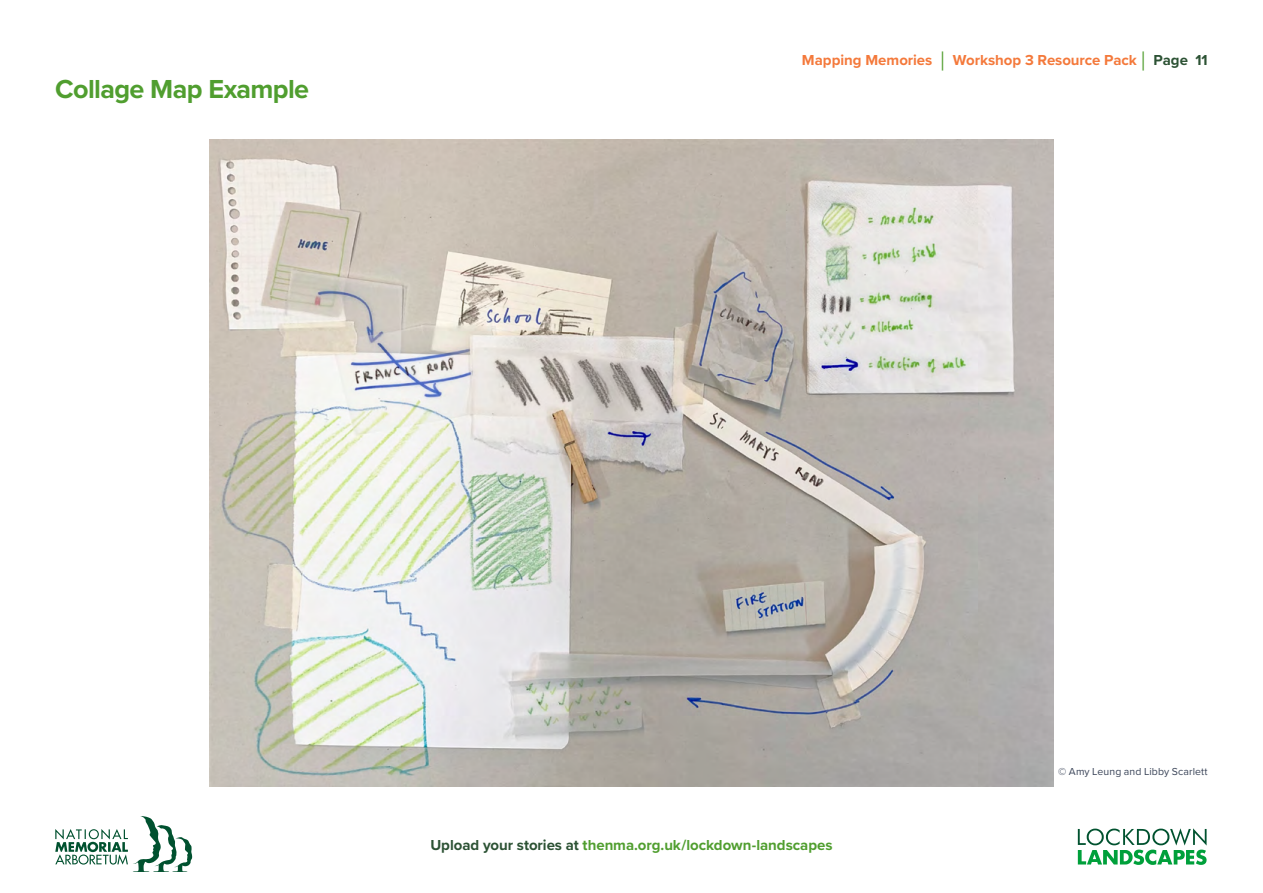
<style>
.page{position:relative;width:1263px;height:893px;background:#fff}
.page>*{position:absolute;margin:0;border:0;box-sizing:border-box;transform-origin:0 0}
.t1{font:700 27px "Proxima Nova";letter-spacing:-.025em;color:#509e2f}
.t2{font:700 15px "Proxima Nova";color:#509e2f}
.t3{font:700 15px "Proxima Nova";color:#f4793b}
.t4{font:10.5px "Proxima Nova";letter-spacing:.01em;color:#3b4559}
.s1{font-weight:300;font-size:27px;color:#509e2f}
.s2{color:#2c5234}
</style>
<div class="page">
<img style="left:210px;top:140px;width:843px;height:647px">
<svg style="left:1078px;top:828px;width:128px;height:37px"></svg>
<svg style="left:55px;top:816px;width:137px;height:56px"></svg>
<h1 class="t1" style="left:55px;top:69px;width:255px">Collage Map Example</h1>
<p class="t3" style="left:802px;top:49px;width:407px">Mapping Memories <span class="s1">|</span> Workshop 3 Resource Pack <span class="s1">|</span> <span class="s2">Page 11</span></p>
<p class="t2" style="left:430px;top:833px;width:404px"><span class="s2">Upload your stories at</span> thenma.org.uk/lockdown-landscapes</p>
<p class="t4" style="left:1058px;top:764px;width:151px">© Amy Leung and Libby Scarlett</p>
</div>
